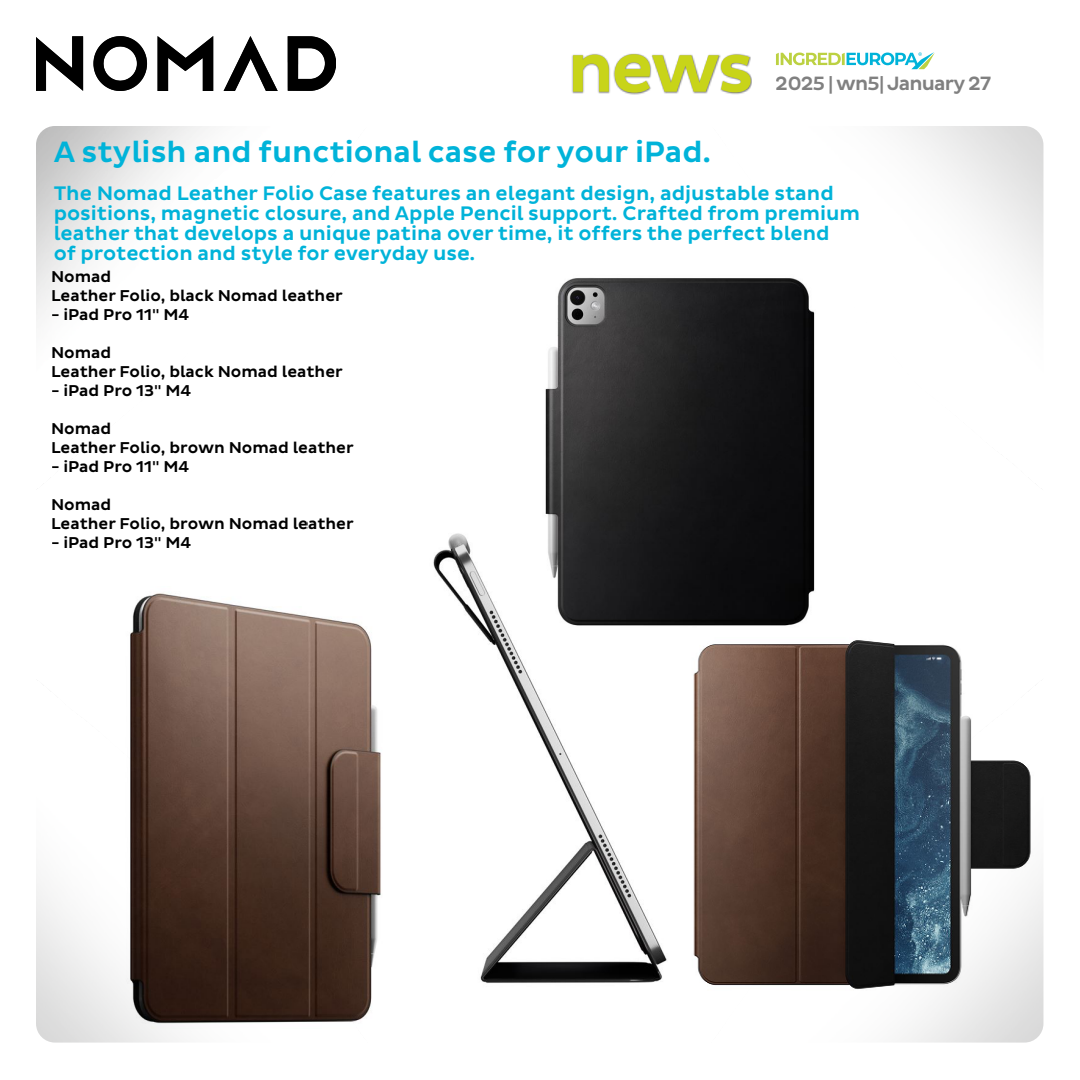
<style>
.page{position:relative;width:1080px;height:1080px;background:#fff}
.page>*{position:absolute;margin:0;border:0;box-sizing:border-box;transform-origin:0 0}
.t1{font:500 69.7px "Pluto Sans";color:#c8d419}
.t2{font:500 30px "Pluto Sans";color:#00b3d9}
.t3{font:500 20px/20px "Pluto Sans";color:#00b3d9}
.t4{font:500 19.6px "Pluto Sans";letter-spacing:-.04em;color:#000}
.t5{font:500 16px/19px "Pluto Sans";color:#000}
</style>
<div class="page">
<img style="left:36px;top:37px;width:299px;height:53px">
<svg style="left:776px;top:52px;width:159px;height:17px"></svg>
<div style="left:572px;top:52px;width:180px;height:43px;background:#000;opacity:.5"></div>
<img style="left:545px;top:276px;width:271px;height:346px">
<img style="left:434px;top:513px;width:361px;height:471px">
<img style="left:36px;top:556px;width:467px;height:487px">
<img style="left:661px;top:622px;width:383px;height:384px">
<h1 class="t1" style="left:567px;top:28px;width:188px">news</h1>
<p class="t4" style="left:776px;top:72px;width:217px">2025 | wn5| January 27</p>
<h2 class="t2" style="left:54px;top:134px;width:659px">A stylish and functional case for your iPad.</h2>
<p class="t3" style="left:54px;top:183px;width:808px">The Nomad Leather Folio Case features an elegant design, adjustable stand positions, magnetic closure, and Apple Pencil support. Crafted from premium leather that develops a unique patina over time, it offers the perfect blend<br>of protection and style for everyday use.</p>
<p class="t5" style="left:51px;top:268px;width:293px">Nomad<br>Leather Folio, black Nomad leather</p>
<p class="t5" style="left:51px;top:306px;width:140px">- iPad Pro 11" M4</p>
<p class="t5" style="left:51px;top:344px;width:293px">Nomad<br>Leather Folio, black Nomad leather</p>
<p class="t5" style="left:51px;top:382px;width:142px">- iPad Pro 13" M4</p>
<p class="t5" style="left:51px;top:420px;width:304px">Nomad<br>Leather Folio, brown Nomad leather</p>
<p class="t5" style="left:51px;top:458px;width:140px">- iPad Pro 11" M4</p>
<p class="t5" style="left:51px;top:496px;width:304px">Nomad<br>Leather Folio, brown Nomad leather</p>
<p class="t5" style="left:51px;top:534px;width:142px">- iPad Pro 13" M4</p>
</div>
